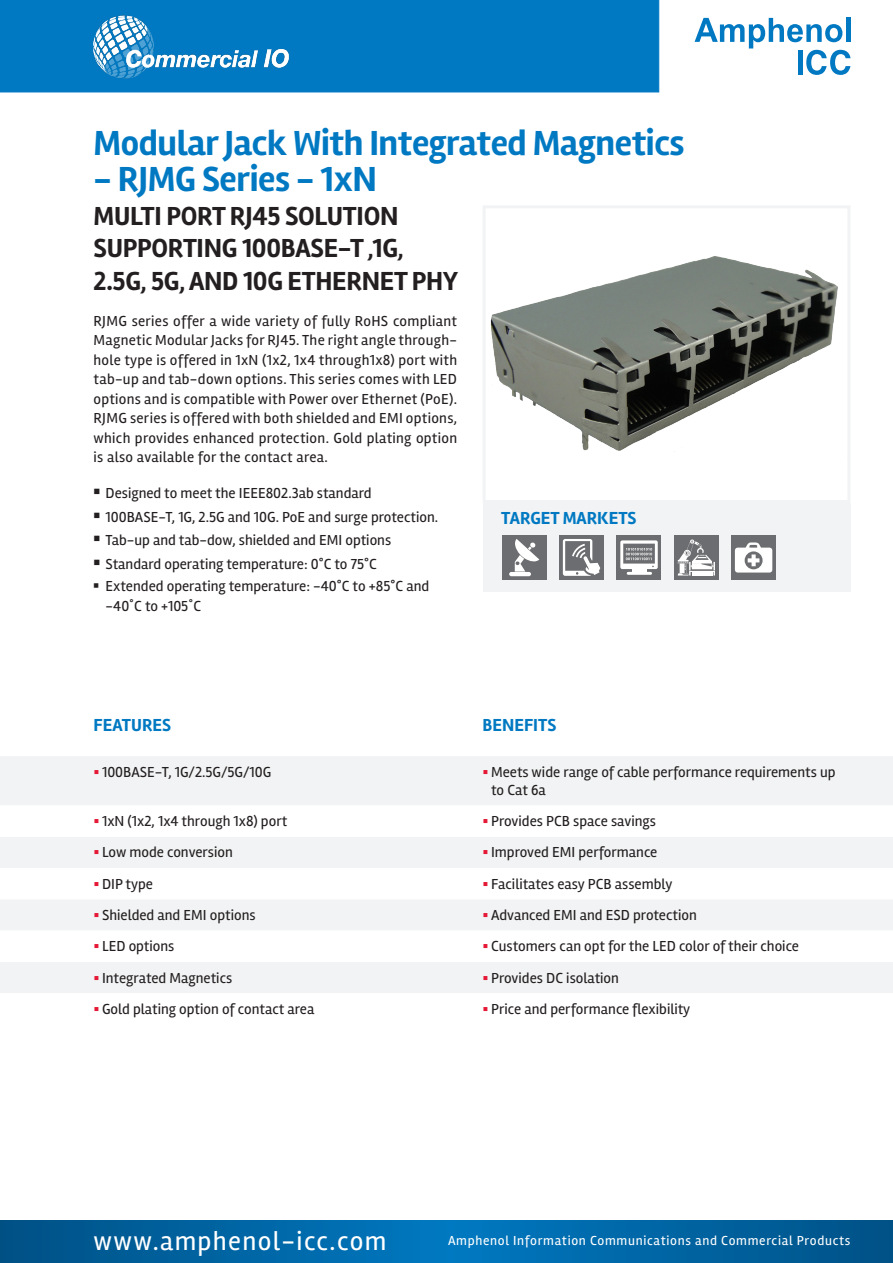
<style>
.page{position:relative;width:893px;height:1263px;background:#fff}
.page>*{position:absolute;margin:0;border:0;box-sizing:border-box;transform-origin:0 0}
.t1{font:700 36px "Rambla";letter-spacing:-.01em;color:#0079c2}
.t2{font:700 27px/32.4px "Rambla";letter-spacing:-.01em;color:#231f20}
.t3{font:27px "Rambla";letter-spacing:.05em;color:#fff}
.t4{font:700 18px "Rambla";color:#0079c2}
.t5{font:15px/19.5px "Rambla";color:#231f20}
.t6{font:13.5px "Rambla";letter-spacing:.05em;color:#fff}
.s1{color:#e51836}
</style>
<div class="page">
<div style="left:0;top:0;width:659px;height:92px;background:#0079c2"></div>
<svg style="left:695px;top:18px;width:155px;height:57px"></svg>
<hr style="left:846px;top:18px;width:4px;height:24px;background:#0079c2">
<svg style="left:0;top:1220px;width:893px;height:25px;background:#0064a2"></svg>
<svg style="left:0;top:1245px;width:893px;height:18px;background:#0064a2"></svg>
<img style="left:490px;top:256px;width:348px;height:196px">
<div style="left:483px;top:205px;width:367px;height:298px;border:3px solid #f2f3f4"></div>
<div style="left:483px;top:503px;width:367px;height:88px;background:#f2f3f4"></div>
<div style="left:0;top:756px;width:893px;height:49px;background:#f2f3f4"></div>
<svg style="left:0;top:837px;width:893px;height:156px;fill:#f2f3f4"></svg>
<div style="left:502px;top:535px;width:45px;height:45px;background:#6c6d70"></div>
<hr style="left:509px;top:572px;width:22px;height:4px;background:#fff;border-radius:2px">
<svg style="left:514px;top:539px;width:25px;height:33px"></svg>
<div style="left:559px;top:535px;width:45px;height:45px;background:#6c6d70"></div>
<svg style="left:563px;top:539px;width:37px;height:37px"></svg>
<div style="left:616px;top:535px;width:45px;height:45px;background:#6c6d70"></div>
<hr style="left:627px;top:572px;width:25px;height:3px;background:#fff">
<svg style="left:620px;top:540px;width:38px;height:32px"></svg>
<img style="left:94px;top:15px;width:194px;height:63px">
<div style="left:674px;top:535px;width:45px;height:45px;background:#6c6d70"></div>
<svg style="left:677px;top:539px;width:38px;height:37px"></svg>
<div style="left:731px;top:535px;width:45px;height:45px;background:#6c6d70"></div>
<svg style="left:735px;top:542px;width:37px;height:30px"></svg>
<p class="t1" style="left:94px;top:121px;width:593px">Modular Jack With Integrated Magnetics</p>
<p class="t1" style="left:94px;top:157px;width:285px">- RJMG Series - 1xN</p>
<p class="t2" style="left:94px;top:200px;width:366px">MULTI PORT RJ45 SOLUTION<br>SUPPORTING 100BASE-T ,1G,<br>2.5G, 5G, AND 10G ETHERNET PHY</p>
<p class="t5" style="left:94px;top:311px;width:365px;text-align:justify">RJMG series offer a wide variety of fully RoHS compliant Magnetic Modular Jacks for RJ45. The right angle through&shy;hole type is offered in 1xN (1x2, 1x4 through1x8) port with tab-up and tab-down options. This series comes with LED options and is compatible with Power over Ethernet (PoE).<br>RJMG series is offered with both shielded and EMI options, which provides enhanced protection. Gold plating option is also available for the contact area.</p>
<p class="t5" style="left:93px;top:483px;width:280px">▪ Designed to meet the IEEE802.3ab standard</p>
<p class="t5" style="left:93px;top:507px;width:347px">▪ 100BASE-T, 1G, 2.5G and 10G. PoE and surge protection.</p>
<p class="t5" style="left:93px;top:531px;width:300px">▪ Tab-up and tab-dow, shielded and EMI options</p>
<p class="t5" style="left:93px;top:554px;width:286px">▪ Standard operating temperature: 0°C to 75°C</p>
<p class="t5" style="left:106px;top:577px;width:325px;text-indent:-13px">▪ Extended operating temperature: -40°C to +85°C and -40˚C to +105˚C</p>
<p class="t4" style="left:501px;top:508px;width:137px">TARGET MARKETS</p>
<p class="t4" style="left:94px;top:714px;width:79px">FEATURES</p>
<p class="t4" style="left:483px;top:714px;width:75px">BENEFITS</p>
<p class="t5" style="left:94px;top:762px;width:179px"><span class="s1">▪</span> 100BASE-T, 1G/2.5G/5G/10G</p>
<p class="t5" style="left:491px;top:763px;width:346px;line-height:18px;text-indent:-9px"><span class="s1">▪</span> Meets wide range of cable performance requirements up to Cat 6a</p>
<p class="t5" style="left:94px;top:811px;width:195px"><span class="s1">▪</span> 1xN (1x2, 1x4 through 1x8) port</p>
<p class="t5" style="left:483px;top:811px;width:175px"><span class="s1">▪</span> Provides PCB space savings</p>
<p class="t5" style="left:94px;top:843px;width:141px"><span class="s1">▪</span> Low mode conversion</p>
<p class="t5" style="left:483px;top:843px;width:176px"><span class="s1">▪</span> Improved EMI performance</p>
<p class="t5" style="left:94px;top:874px;width:61px"><span class="s1">▪</span> DIP type</p>
<p class="t5" style="left:483px;top:874px;width:191px"><span class="s1">▪</span> Facilitates easy PCB assembly</p>
<p class="t5" style="left:94px;top:905px;width:164px"><span class="s1">▪</span> Shielded and EMI options</p>
<p class="t5" style="left:483px;top:905px;width:216px"><span class="s1">▪</span> Advanced EMI and ESD protection</p>
<p class="t5" style="left:94px;top:936px;width:82px"><span class="s1">▪</span> LED options</p>
<p class="t5" style="left:483px;top:936px;width:318px"><span class="s1">▪</span> Customers can opt for the LED color of their choice</p>
<p class="t5" style="left:94px;top:968px;width:140px"><span class="s1">▪</span> Integrated Magnetics</p>
<p class="t5" style="left:483px;top:968px;width:138px"><span class="s1">▪</span> Provides DC isolation</p>
<p class="t5" style="left:94px;top:999px;width:222px"><span class="s1">▪</span> Gold plating option of contact area</p>
<p class="t5" style="left:483px;top:999px;width:209px"><span class="s1">▪</span> Price and performance flexibility</p>
<h2 class="t3" style="left:94px;top:1224px;width:294px">www.amphenol-icc.com</h2>
<p class="t6" style="left:448px;top:1232px;width:404px">Amphenol Information Communications and Commercial Products</p>
</div>
